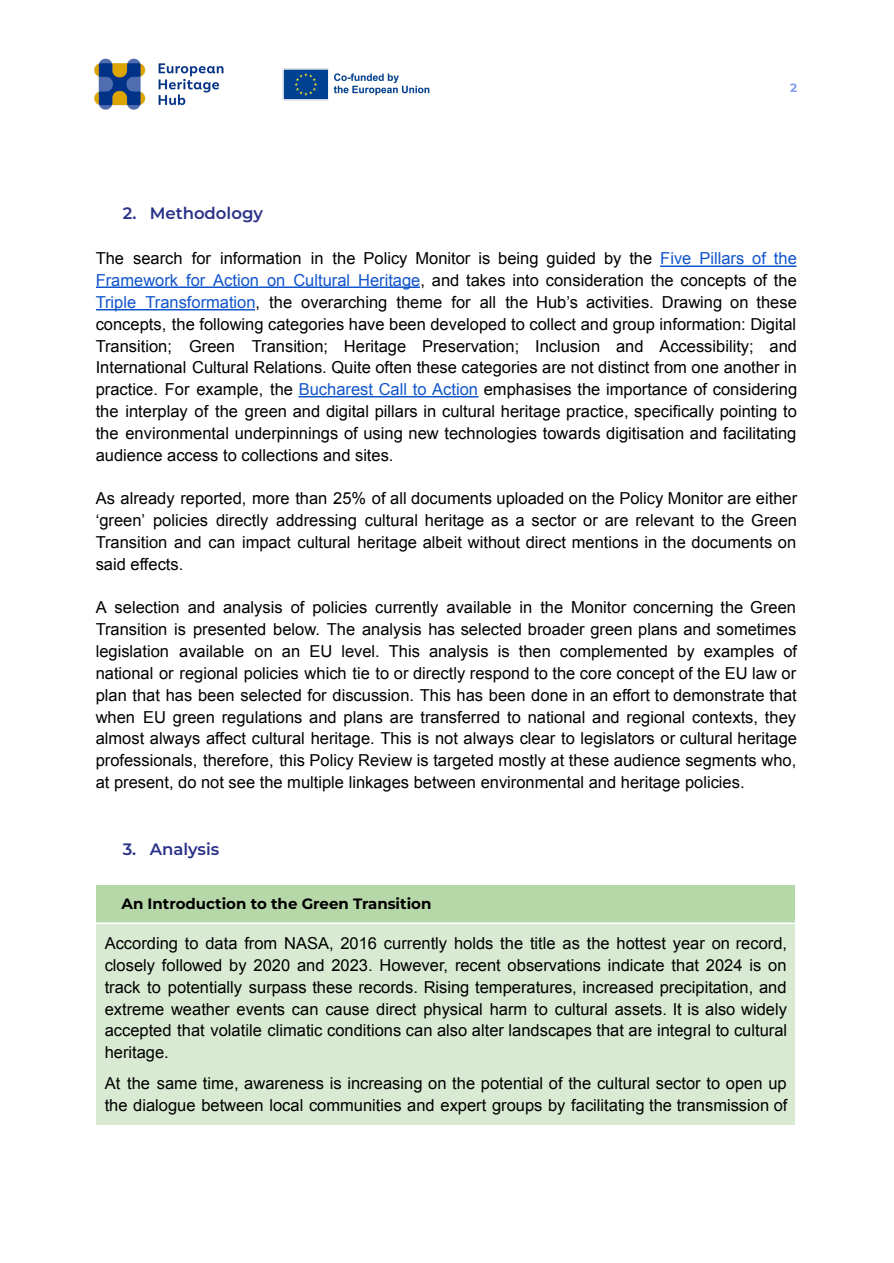
<style>
.page{position:relative;width:894px;height:1263px;background:#fff}
.page>*{position:absolute;margin:0;border:0;box-sizing:border-box;transform-origin:0 0}
.t1{font:16.5px/21.8px "Arial";color:#000;text-align:justify}
.t2{font:600 16.5px "Montserrat";color:#293189}
.t3{font:700 15px "Montserrat";color:#000}
.t4{font:700 12px "Montserrat";color:#839fee}
.s1{color:#15c}
</style>
<div class="page">
<img style="left:94px;top:58px;width:336px;height:52px">
<div style="left:96px;top:884px;width:701px;height:40px;background:#b6d7a8"></div>
<div style="left:96px;top:924px;width:701px;height:202px;background:#d9ead3"></div>
<hr style="left:660px;top:265px;width:136px;height:2px;background:#15c">
<hr style="left:96px;top:286px;width:324px;height:2px;background:#15c">
<hr style="left:96px;top:309px;width:159px;height:1px;background:#15c">
<hr style="left:299px;top:396px;width:180px;height:2px;background:#15c">
<hr style="left:795px;top:884px;width:3px;height:242px;background:#fff">
<hr style="left:94px;top:884px;width:704px;height:1px;background:#fff">
<hr style="left:94px;top:923px;width:704px;height:1px;background:#fff">
<hr style="left:94px;top:1125px;width:704px;height:2px;background:#fff">
<p class="t4" style="left:790px;top:81px;width:9px">2</p>
<p class="t2" style="left:123px;top:203px;width:142px">2. Methodology</p>
<p class="t1" style="left:96px;top:248px;width:703px">The search for information in the Policy Monitor is being guided by the <span class="s1">Five Pillars of the Framework for Action on Cultural Heritage</span>, and takes into consideration the concepts of the <span class="s1">Triple Transformation</span>, the overarching theme for all the Hub’s activities. Drawing on these concepts, the following categories have been developed to collect and group information: Digital Transition; Green Transition; Heritage Preservation; Inclusion and Accessibility; and International Cultural Relations. Quite often these categories are not distinct from one another in practice. For example, the <span class="s1">Bucharest Call to Action</span> emphasises the importance of considering the interplay of the green and digital pillars in cultural heritage practice, specifically pointing to the environmental underpinnings of using new technologies towards digitisation and facilitating audience access to collections and sites.</p>
<p class="t1" style="left:96px;top:488px;width:703px">As already reported, more than 25% of all documents uploaded on the Policy Monitor are either ‘green’ policies directly addressing cultural heritage as a sector or are relevant to the Green Transition and can impact cultural heritage albeit without direct mentions in the documents on said effects.</p>
<p class="t1" style="left:96px;top:597px;width:703px">A selection and analysis of policies currently available in the Monitor concerning the Green Transition is presented below. The analysis has selected broader green plans and sometimes legislation available on an EU level. This analysis is then complemented by examples of national or regional policies which tie to or directly respond to the core concept of the EU law or plan that has been selected for discussion. This has been done in an effort to demonstrate that when EU green regulations and plans are transferred to national and regional contexts, they almost always affect cultural heritage. This is not always clear to legislators or cultural heritage professionals, therefore, this Policy Review is targeted mostly at these audience segments who, at present, do not see the multiple linkages between environmental and heritage policies.</p>
<p class="t2" style="left:123px;top:839px;width:98px">3. Analysis</p>
<p class="t3" style="left:122px;top:894px;width:311px">An Introduction to the Green Transition</p>
<p class="t1" style="left:105px;top:932px;width:684px">According to data from NASA, 2016 currently holds the title as the hottest year on record, closely followed by 2020 and 2023. However, recent observations indicate that 2024 is on track to potentially surpass these records. Rising temperatures, increased precipitation, and extreme weather events can cause direct physical harm to cultural assets. It is also widely accepted that volatile climatic conditions can also alter landscapes that are integral to cultural heritage.</p>
<p class="t1" style="left:105px;top:1072px;width:684px">At the same time, awareness is increasing on the potential of the cultural sector to open up the dialogue between local communities and expert groups by facilitating the transmission of</p>
</div>
